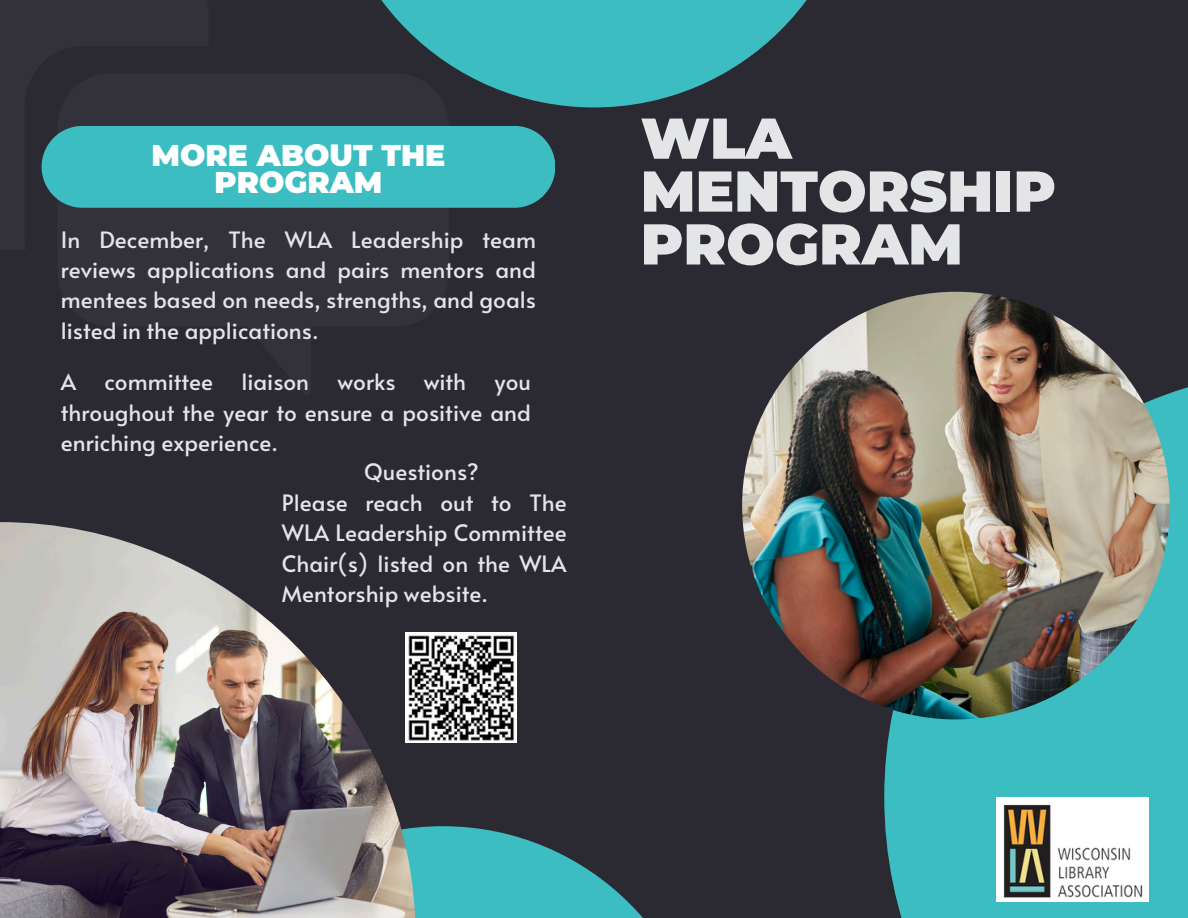
<style>
.page{position:relative;width:1188px;height:918px;background:#2b2932}
.page>*{position:absolute;margin:0;border:0;box-sizing:border-box;transform-origin:0 0}
.t1{font:900 57.45px/52.8px "Montserrat";color:#e4e5e7}
.t2{font:900 30px/27px "Montserrat";color:#fff;text-align:center}
.t3{font:22.5px/30.3px "Alata";color:#e4e5e7;text-align:justify}
</style>
<div class="page">
<svg style="left:381px;top:0;width:426px;height:107px;fill:#3cbdc2"></svg>
<svg style="left:416px;top:826px;width:227px;height:92px;fill:#3cbdc2"></svg>
<div style="left:884px;top:369px;width:304px;height:549px;background:#3cbdc2"></div>
<img style="left:742px;top:292px;width:428px;height:427px;border-radius:50%">
<img style="left:0;top:522px;width:416px;height:396px">
<svg style="left:381px;top:73px;width:68px;height:34px"></svg>
<img style="left:996px;top:797px;width:152px;height:105px">
<div style="left:42px;top:126px;width:513px;height:82px;background:#3cbdc2"></div>
<img style="left:405px;top:632px;width:112px;height:110px">
<p class="t2" style="left:152px;top:141px;width:295px">MORE ABOUT THE<br>PROGRAM</p>
<p class="t3" style="left:61px;top:223px;width:477px">In December, The WLA Leadership team reviews applications and pairs mentors and mentees based on needs, strengths, and goals listed in the applications.</p>
<p class="t3" style="left:61px;top:366px;width:17px">A</p>
<p class="t3" style="left:104px;top:366px;width:110px">committee</p>
<p class="t3" style="left:241px;top:366px;width:69px">liaison</p>
<p class="t3" style="left:337px;top:366px;width:60px">works</p>
<p class="t3" style="left:424px;top:366px;width:44px">with</p>
<p class="t3" style="left:61px;top:366px;width:472px;text-indent:434px">you throughout the year to ensure a positive and enriching experience.</p>
<p class="t3" style="left:364px;top:456px;width:116px">Questions?</p>
<p class="t3" style="left:282px;top:486px;width:286px">Please reach out to The WLA Leadership Committee Chair(s) listed on the WLA Mentorship website.</p>
<p class="t1" style="left:641px;top:112px;width:417px">WLA<br>MENTORSHIP<br>PROGRAM</p>
</div>
